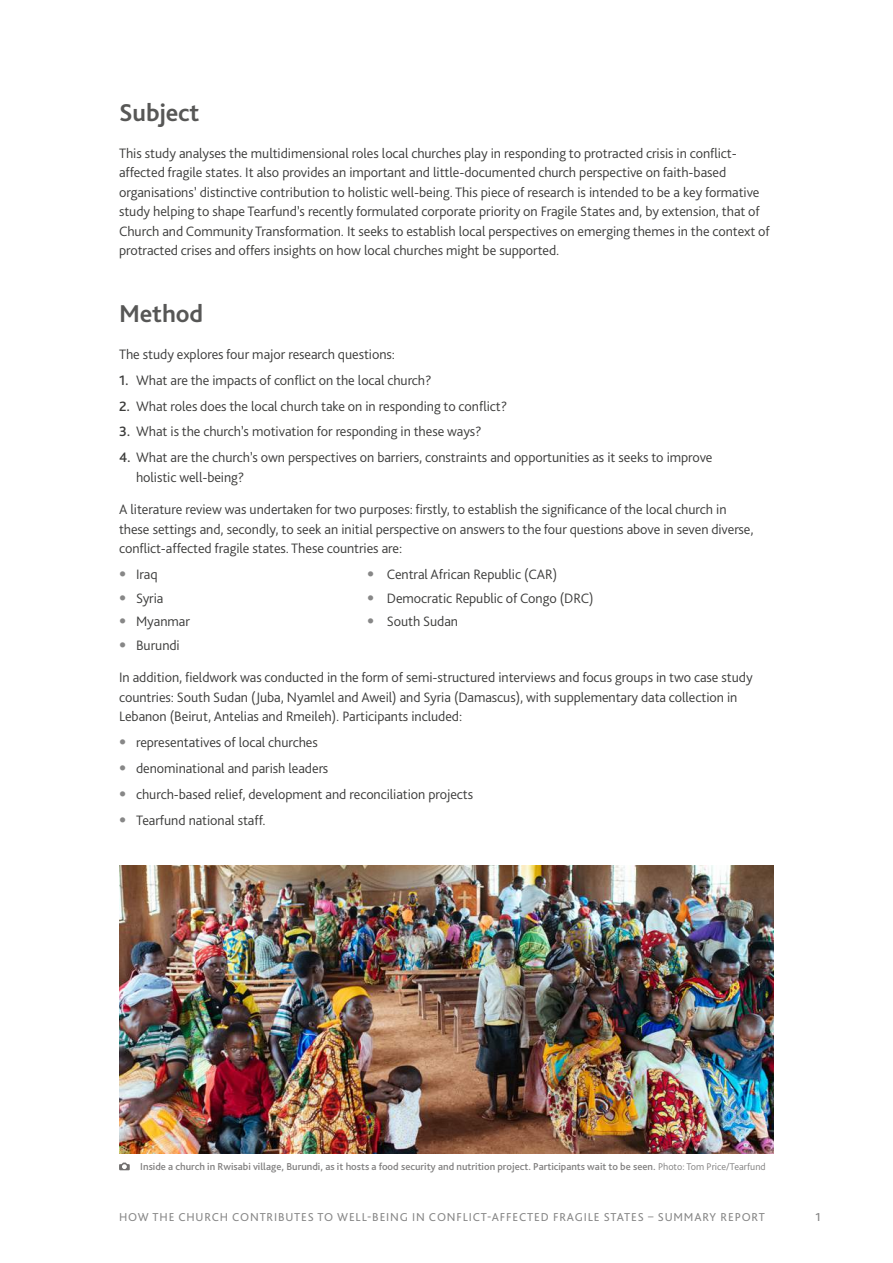
<style>
.page{position:relative;width:893px;height:1263px;background:#fff}
.page>*{position:absolute;margin:0;border:0;box-sizing:border-box;transform-origin:0 0}
.t1{font:700 25.5px "Bliss Pro";letter-spacing:-.005em;color:#575756}
.t2{font:300 14.25px/19.5px "Bliss Pro";letter-spacing:-.005em;color:#3c3c3b}
.t3{font:12px "Bliss Pro";letter-spacing:.07em;color:#878787}
.t4{font:500 12px "Bliss Pro";color:#878787}
.t5{font:500 10.5px "Bliss Pro";color:#818080}
.s1{font-weight:500}
.s2{font-family:"Trade Gothic Bold Cond Twenty";font-weight:400;color:#878787}
.s3{font-weight:300;font-size:10.2px}
</style>
<div class="page">
<img style="left:119px;top:865px;width:655px;height:289px">
<svg style="left:119px;top:1162px;width:11px;height:8px"></svg>
<h1 class="t1" style="left:119px;top:97px;width:82px">Subject</h1>
<p class="t2" style="left:119px;top:143px;width:652px">This study analyses the multidimensional roles local churches play in responding to protracted crisis in conflict&shy;affected fragile states. It also provides an important and little-documented church perspective on faith-based organisations’ distinctive contribution to holistic well-being. This piece of research is intended to be a key formative study helping to shape Tearfund’s recently formulated corporate priority on Fragile States and, by extension, that of Church and Community Transformation. It seeks to establish local perspectives on emerging themes in the context of protracted crises and offers insights on how local churches might be supported.</p>
<h1 class="t1" style="left:119px;top:298px;width:86px">Method</h1>
<p class="t2" style="left:119px;top:344px;width:277px">The study explores four major research questions:</p>
<p class="t2" style="left:119px;top:370px;width:314px"><span class="s1">1.</span> What are the impacts of conflict on the local church?</p>
<p class="t2" style="left:119px;top:396px;width:390px"><span class="s1">2.</span> What roles does the local church take on in responding to conflict?</p>
<p class="t2" style="left:119px;top:422px;width:364px"><span class="s1">3.</span> What is the church’s motivation for responding in these ways?</p>
<p class="t2" style="left:136px;top:447px;width:578px;text-indent:-17px"><span class="s1">4.</span> What are the church’s own perspectives on barriers, constraints and opportunities as it seeks to improve holistic well-being?</p>
<p class="t2" style="left:119px;top:499px;width:636px">A literature review was undertaken for two purposes: firstly, to establish the significance of the local church in these settings and, secondly, to seek an initial perspective on answers to the four questions above in seven diverse, conflict-affected fragile states. These countries are:</p>
<p class="t2" style="left:119px;top:564px;width:40px"><span class="s2">•</span> Iraq</p>
<p class="t2" style="left:367px;top:564px;width:192px"><span class="s2">•</span> Central African Republic (CAR)</p>
<p class="t2" style="left:119px;top:588px;width:46px"><span class="s2">•</span> Syria</p>
<p class="t2" style="left:367px;top:588px;width:228px"><span class="s2">•</span> Democratic Republic of Congo (DRC)</p>
<p class="t2" style="left:119px;top:612px;width:72px"><span class="s2">•</span> Myanmar</p>
<p class="t2" style="left:367px;top:612px;width:93px"><span class="s2">•</span> South Sudan</p>
<p class="t2" style="left:119px;top:635px;width:62px"><span class="s2">•</span> Burundi</p>
<p class="t2" style="left:119px;top:668px;width:635px">In addition, fieldwork was conducted in the form of semi-structured interviews and focus groups in two case study countries: South Sudan (Juba, Nyamlel and Aweil) and Syria (Damascus), with supplementary data collection in<br>Lebanon (Beirut, Antelias and Rmeileh). Participants included:</p>
<p class="t2" style="left:119px;top:732px;width:200px"><span class="s2">•</span> representatives of local churches</p>
<p class="t2" style="left:119px;top:758px;width:211px"><span class="s2">•</span> denominational and parish leaders</p>
<p class="t2" style="left:119px;top:784px;width:356px"><span class="s2">•</span> church-based relief, development and reconciliation projects</p>
<p class="t2" style="left:119px;top:810px;width:148px"><span class="s2">•</span> Tearfund national staff.</p>
<p class="t5" style="left:140px;top:1160px;width:627px">Inside a church in Rwisabi village, Burundi, as it hosts a food security and nutrition project. Participants wait to be seen. <span class="s3">Photo: Tom Price/Tearfund</span></p>
<p class="t3" style="left:119px;top:1209px;width:647px">HOW THE CHURCH CONTRIBUTES TO WELL-BEING IN CONFLICT-AFFECTED FRAGILE STATES – SUMMARY REPORT</p>
<p class="t4" style="left:815px;top:1209px;width:7px">1</p>
</div>
